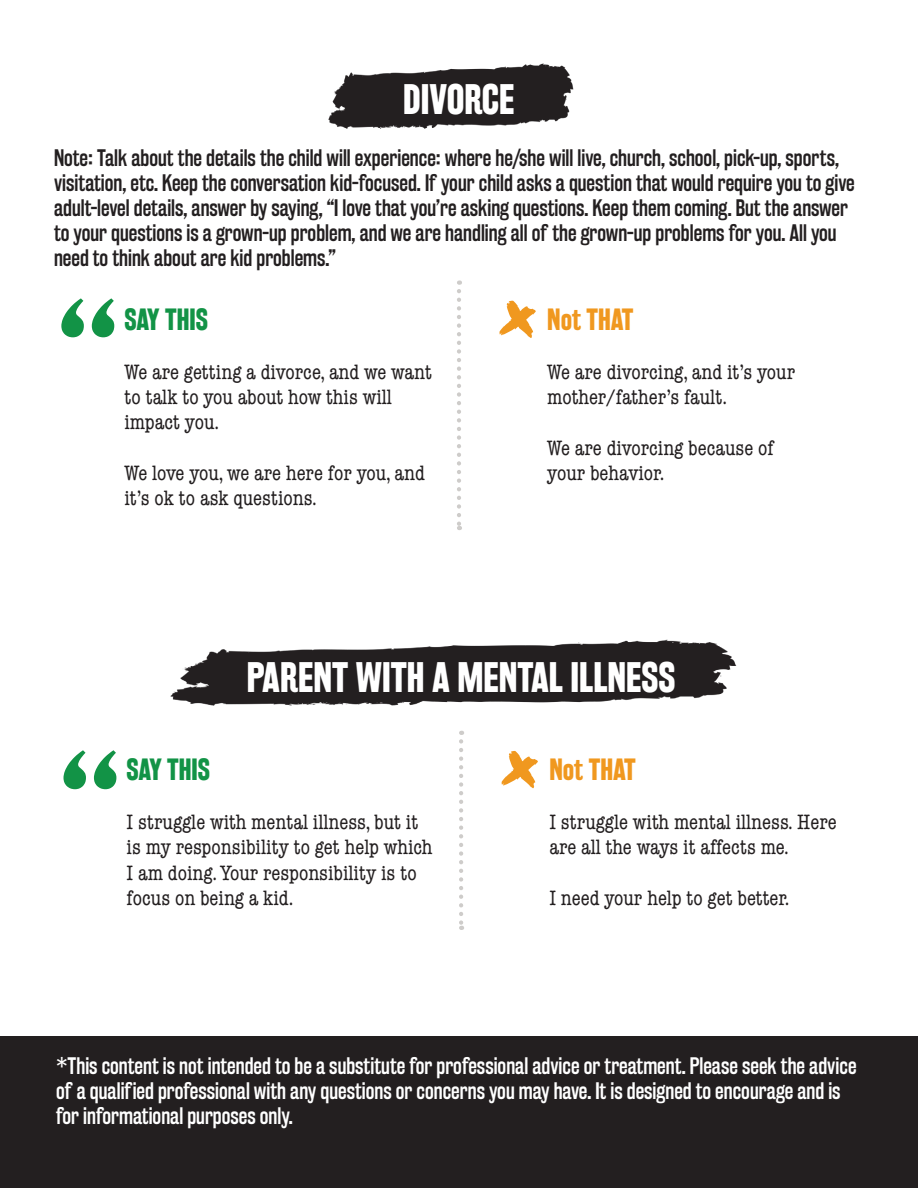
<style>
.page{position:relative;width:918px;height:1188px;background:#fff}
.page>*{position:absolute;margin:0;border:0;box-sizing:border-box;transform-origin:0 0}
.Heading{font:700 37.5px "Rakesly Rg";color:#fff}
.Say_This_heading{font:700 27px "Rakesly Rg";color:#129346}
.Not_That_heading{font:700 27px "Rakesly Rg";color:#f0981f}
.typewriter{font:21px/25.2px "Rakesly Rg";color:#231f20}
.typewriter-2{font:condensed 21px/25.2px "American Typewriter Std";color:#231f20}
.typewriter-3{font:21px/25.2px "Rakesly Rg";color:#fff}
</style>
<div class="page">
<img style="left:170px;top:639px;width:567px;height:67px">
<img style="left:328px;top:63px;width:246px;height:66px">
<svg style="left:64px;top:750px;width:22px;height:39px"></svg>
<svg style="left:94px;top:750px;width:22px;height:39px"></svg>
<svg style="left:61px;top:298px;width:23px;height:39px"></svg>
<svg style="left:92px;top:298px;width:22px;height:39px"></svg>
<svg style="left:459px;top:741px;width:4px;height:189px"></svg>
<svg style="left:457px;top:291px;width:4px;height:239px"></svg>
<svg style="left:502px;top:751px;width:36px;height:37px"></svg>
<svg style="left:499px;top:301px;width:37px;height:37px"></svg>
<div style="left:0;top:1037px;width:918px;height:151px;background:#231f20"></div>
<p class="Heading" style="left:403px;top:76px;width:113px">DIVORCE</p>
<p class="typewriter" style="left:54px;top:145px;width:802px">Note: Talk about the details the child will experience: where he/she will live, church, school, pick-up, sports, visitation, etc. Keep the conversation kid-focused. If your child asks a question that would require you to give adult-level details, answer by saying, “I love that you’re asking questions. Keep them coming. But the answer to your questions is a grown-up problem, and we are handling all of the grown-up problems for you. All you need to think about are kid problems.”</p>
<p class="Say_This_heading" style="left:124px;top:303px;width:85px">SAY THIS</p>
<p class="typewriter-2" style="left:124px;top:360px;width:309px">We are getting a divorce, and we want to talk to you about how this will impact you.</p>
<p class="typewriter-2" style="left:124px;top:460px;width:302px">We love you, we are here for you, and it’s ok to ask questions.</p>
<p class="Not_That_heading" style="left:547px;top:303px;width:88px">Not THAT</p>
<p class="typewriter-2" style="left:547px;top:360px;width:250px">We are divorcing, and it’s your mother/father’s fault.</p>
<p class="typewriter-2" style="left:547px;top:435px;width:228px">We are divorcing because of</p>
<p class="typewriter-2" style="left:547px;top:460px;width:119px">your behavior.</p>
<p class="Say_This_heading" style="left:127px;top:754px;width:85px">SAY THIS</p>
<p class="Heading" style="left:247px;top:654px;width:430px">PARENT WITH A MENTAL ILLNESS</p>
<p class="Not_That_heading" style="left:549px;top:754px;width:88px">Not THAT</p>
<p class="typewriter-2" style="left:127px;top:810px;width:308px">I struggle with mental illness, but it is my responsibility to get help which I am doing. Your responsibility is to focus on being a kid.</p>
<p class="typewriter-2" style="left:549px;top:810px;width:289px">I struggle with mental illness. Here are all the ways it affects me.</p>
<p class="typewriter-2" style="left:549px;top:886px;width:242px">I need your help to get better.</p>
<p class="typewriter-3" style="left:56px;top:1053px;width:802px">*This content is not intended to be a substitute for professional advice or treatment. Please seek the advice of a qualified professional with any questions or concerns you may have. It is designed to encourage and is for informational purposes only.</p>
</div>
